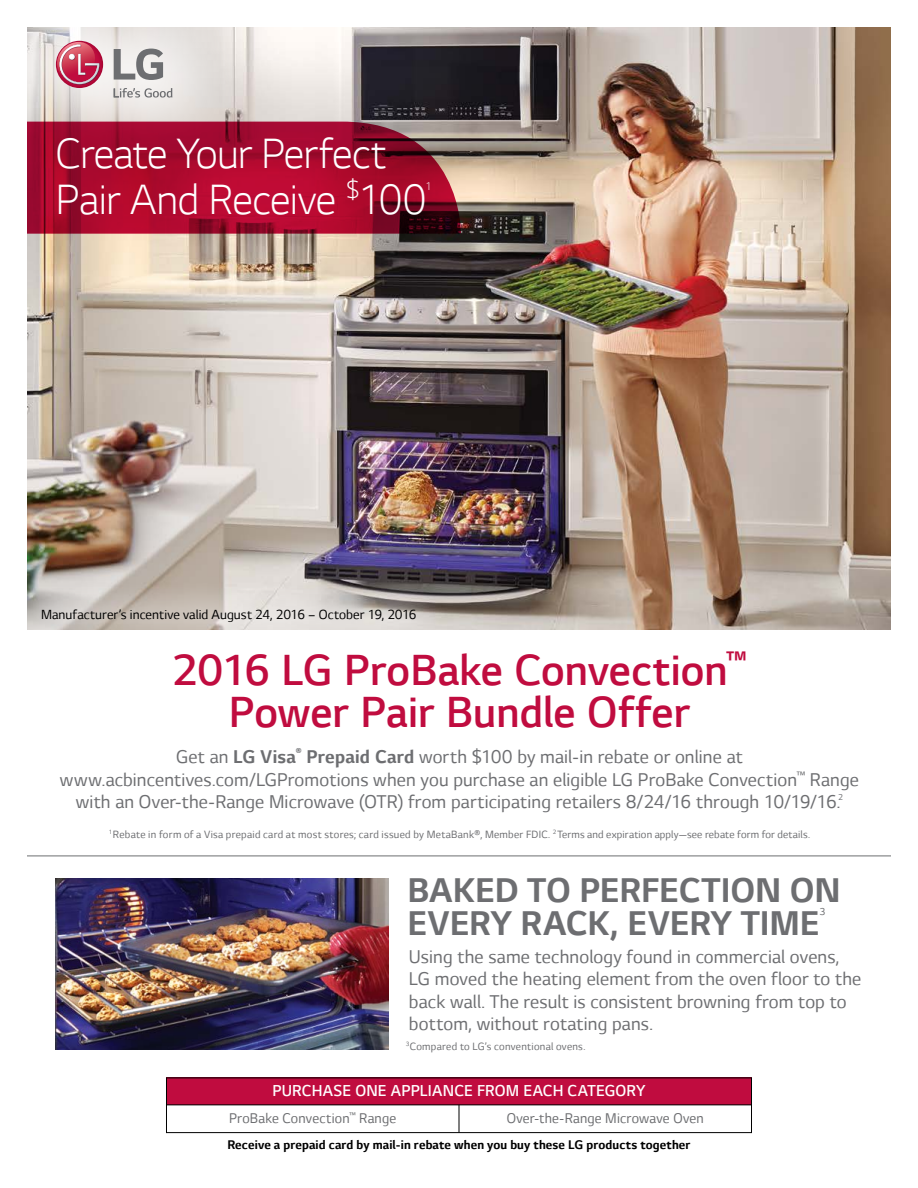
<style>
.page{position:relative;width:918px;height:1188px;background:#fff}
.page>*{position:absolute;margin:0;border:0;box-sizing:border-box;transform-origin:0 0}
.t1{font:300 49.5px/42px "LG Smart";color:#c00c3f;text-align:center}
.t2{font:300 48.15px/46.5px "LG Smart";letter-spacing:-.015em;color:#fff}
.t3{font:700 39px/33px "LG Smart";letter-spacing:-.005em;color:#6d6e71}
.t4{font:21px/22.5px "LG Smart";letter-spacing:.005em;color:#6d6e71;text-align:center}
.t5{font:300 18px "LG Smart";letter-spacing:.01em;color:#fff}
.t6{font:16.05px "LG Smart";letter-spacing:.01em;color:#6d6e71}
.t7{font:15px "LG Smart";letter-spacing:.005em;color:#000}
.t8{font:700 14.25px "LG Smart";letter-spacing:.01em;color:#000}
.t9{font:300 12.6px "LG Smart";color:#fff}
.t10{font:12px "LG Smart";letter-spacing:.02em;color:#6d6e71}
.t11{font:11.4px "LG Smart";color:#6d6e71}
.s1{font-weight:700}
</style>
<div class="page">
<img style="left:27px;top:27px;width:864px;height:603px">
<div style="left:12px;top:579px;width:434px;height:73px;background:#fff;opacity:.75"></div>
<div style="left:166px;top:1078px;width:586px;height:27px;background:#c00c3f"></div>
<hr style="left:27px;top:856px;width:864px;height:1px;background:#6d6e71">
<div style="left:166px;top:1078px;width:586px;height:55px;border:1px solid #000"></div>
<svg style="left:459px;top:1106px;width:1px;height:27px"></svg>
<hr style="left:167px;top:1105px;width:584px;height:1px;background:#000">
<img style="left:56px;top:879px;width:332px;height:171px">
<div style="left:0;top:0;width:248px;height:175px;background:#fff;opacity:.8"></div>
<svg style="left:114px;top:88px;width:58px;height:10px"></svg>
<svg style="left:114px;top:49px;width:49px;height:31px"></svg>
<svg style="left:56px;top:41px;width:47px;height:47px"></svg>
<svg style="left:55px;top:42px;width:45px;height:43px"></svg>
<svg style="left:27px;top:122px;width:435px;height:112px"></svg>
<h2 class="t2" style="left:56px;top:130px;width:373px">Create Your Perfect<br>Pair And Receive <sup>$</sup>100</h2>
<p class="t9" style="left:425px;top:179px;width:8px">1</p>
<p class="t7" style="left:41px;top:607px;width:377px">Manufacturer’s incentive valid August 24, 2016 – October 19, 2016</p>
<h1 class="t1" style="left:172px;top:650px;width:576px">2016 LG ProBake Convection<sup>™<br></sup>Power Pair Bundle Offer</h1>
<p class="t4" style="left:60px;top:746px;width:801px">Get an <span class="s1">LG Visa</span><sup>®</sup> <span class="s1">Prepaid Card</span> worth $100 by mail-in rebate or online at www.acbincentives.com/LGPromotions when you purchase an eligible LG ProBake Convection<sup>™</sup> Range with an Over-the-Range Microwave (OTR) from participating retailers 8/24/16 through 10/19/16.<sup>2</sup></p>
<p class="t10" style="left:109px;top:828px;width:703px"><sup>1</sup>Rebate in form of a Visa prepaid card at most stores; card issued by MetaBank®, Member FDIC. <sup>2</sup>Terms and expiration apply—see rebate form for details.</p>
<h3 class="t3" style="left:407px;top:875px;width:435px">BAKED TO PERFECTION ON<br>EVERY RACK, EVERY TIME</h3>
<p class="t11" style="left:819px;top:906px;width:7px">3</p>
<p class="t4" style="left:409px;top:946px;width:454px;text-align:left">Using the same technology found in commercial ovens, LG moved the heating element from the oven floor to the back wall. The result is consistent browning from top to bottom, without rotating pans.</p>
<p class="t10" style="left:406px;top:1040px;width:181px"><sup>3</sup>Compared to LG’s conventional ovens.</p>
<p class="t5" style="left:273px;top:1081px;width:374px">PURCHASE ONE APPLIANCE FROM EACH CATEGORY</p>
<p class="t6" style="left:507px;top:1109px;width:199px">Over-the-Range Microwave Oven</p>
<p class="t6" style="left:229px;top:1109px;width:169px">ProBake Convection<sup>™</sup> Range</p>
<p class="t8" style="left:227px;top:1137px;width:465px">Receive a prepaid card by mail-in rebate when you buy these LG products together</p>
</div>
